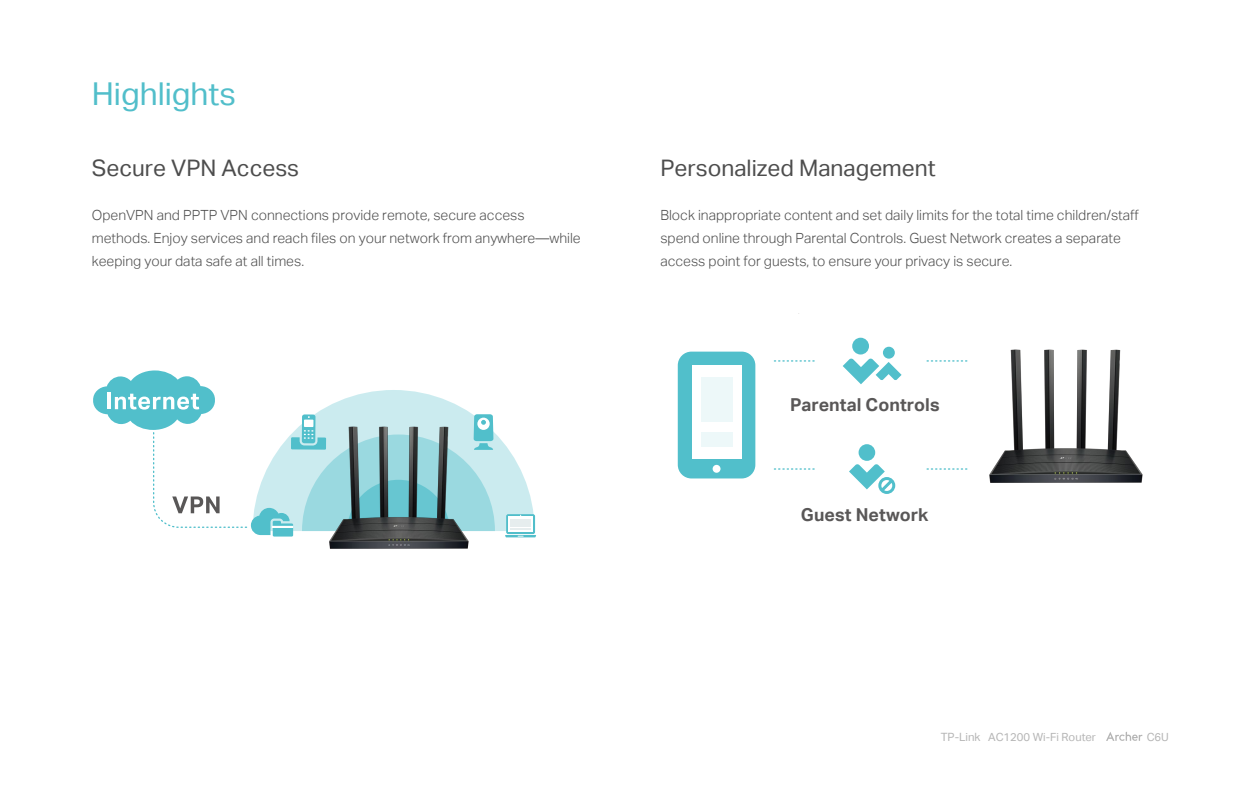
<style>
.page{position:relative;width:1260px;height:788px;background:#fff}
.page>*{position:absolute;margin:0;border:0;box-sizing:border-box;transform-origin:0 0}
.t1{font:31.5px "TP Link Aktiv Regular";color:#51beca}
.t2{font:22.75px "TP Link Aktiv Regular";color:#4d4d4d}
.t3{font:17.85px "TP Link Aktiv Bold";letter-spacing:.005em;color:#595757}
.t4{font:14px/22.8px "TP Link Aktiv Light";color:#4d4d4d}
.t5{font:11.2px "TP Link Aktiv Regular";color:#b5b5b5}
.s1{font-size:11.38px}
</style>
<div class="page">
<svg style="left:1106px;top:731px;width:36px;height:9px"></svg>
<svg style="left:510px;top:452px;width:25px;height:63px;fill:#cbebef"></svg>
<img style="left:287px;top:433px;width:223px;height:116px">
<svg style="left:93px;top:370px;width:402px;height:166px"></svg>
<svg style="left:506px;top:514px;width:29px;height:20px"></svg>
<svg style="left:508px;top:516px;width:25px;height:15px"></svg>
<svg style="left:505px;top:535px;width:31px;height:2px"></svg>
<div style="left:510px;top:519px;width:21px;height:5px;background:#e6edee"></div>
<hr style="left:510px;top:525px;width:21px;height:2px;background:#004c56">
<svg style="left:510px;top:528px;width:21px;height:1px"></svg>
<img style="left:943px;top:349px;width:200px;height:134px">
<div style="left:859px;top:444px;width:16px;height:17px;background:#51bfcb;border-radius:50%"></div>
<svg style="left:849px;top:464px;width:46px;height:30px"></svg>
<div style="left:678px;top:351px;width:77px;height:127px;background:#51bfcb;border-radius:14px"></div>
<div style="left:692px;top:365px;width:49px;height:94px;background:#fff"></div>
<div style="left:713px;top:465px;width:8px;height:7px;background:#fff;border-radius:50%"></div>
<div style="left:701px;top:377px;width:31px;height:44px;background:#edf8f9"></div>
<div style="left:701px;top:432px;width:31px;height:15px;background:#edf8f9"></div>
<div style="left:852px;top:338px;width:17px;height:16px;background:#51bfcb;border-radius:50%"></div>
<div style="left:883px;top:347px;width:12px;height:11px;background:#51bfcb;border-radius:50%"></div>
<svg style="left:843px;top:358px;width:59px;height:26px"></svg>
<svg style="left:773px;top:468px;width:41px;height:1px"></svg>
<svg style="left:926px;top:468px;width:41px;height:1px"></svg>
<svg style="left:773px;top:360px;width:41px;height:1px"></svg>
<svg style="left:926px;top:360px;width:41px;height:1px"></svg>
<h1 class="t1" style="left:92px;top:76px;width:146px">Highlights</h1>
<h2 class="t2" style="left:92px;top:154px;width:209px">Secure VPN Access</h2>
<p class="t4" style="left:92px;top:204px;width:491px">OpenVPN and PPTP VPN connections provide remote, secure access methods. Enjoy services and reach files on your network from anywhere—while keeping your data safe at all times.</p>
<h2 class="t2" style="left:660px;top:154px;width:277px">Personalized Management</h2>
<p class="t4" style="left:660px;top:204px;width:480px">Block inappropriate content and set daily limits for the total time children/staff spend online through Parental Controls. Guest Network creates a separate access point for guests, to ensure your privacy is secure.</p>
<p class="t3" style="left:790px;top:395px;width:151px">Parental Controls</p>
<p class="t3" style="left:801px;top:504px;width:129px">Guest Network</p>
<p class="t5" style="left:941px;top:730px;width:157px"><span class="s1">TP-Link</span> AC1200 Wi-Fi Router</p>
<p class="t5" style="left:1147px;top:730px;width:24px">C6U</p>
</div>
